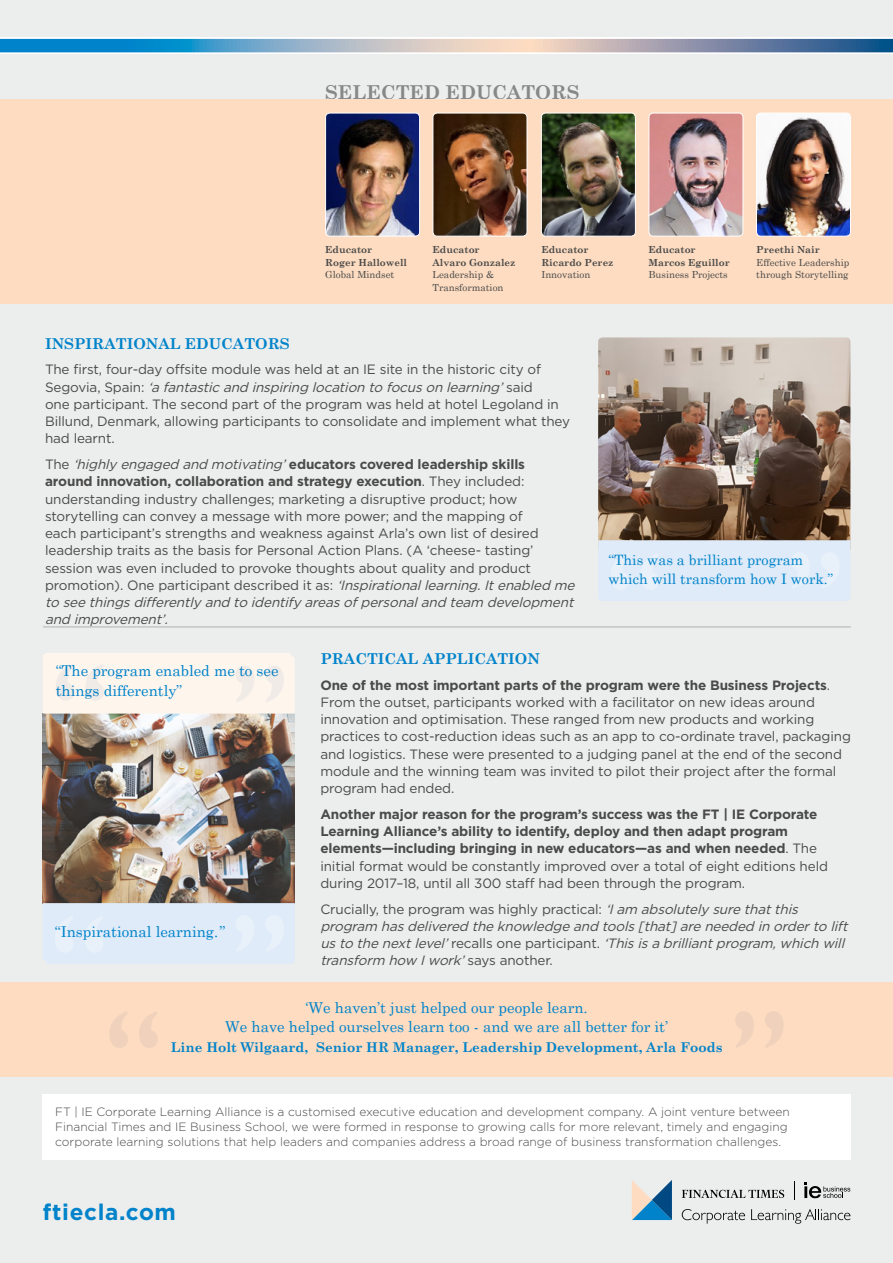
<style>
.page{position:relative;width:893px;height:1263px;background:#eceded}
.page>*{position:absolute;margin:0;border:0;box-sizing:border-box;transform-origin:0 0}
._00_FT_Web_Address{font:700 22.5px "Gotham";letter-spacing:.03em;color:#0083ca}
._00_Facilitators_Hea{font:700 19.2px "Century Schoolbook";color:#878787}
._00_Quote{font:15px/19.5px "Century Schoolbook";color:#0083ca}
._00_A_Head{font:700 15px "Century Schoolbook";color:#0083ca}
._00_Quote-2{font:14.25px/19.5px "Century Schoolbook";color:#0083ca}
._00_Main_Text{font:13.5px/17.2px "Gotham";letter-spacing:-.01em;color:#4a4a49}
._00_Main_Text-2{font:700 13.5px/17.2px "Gotham";letter-spacing:-.01em;color:#4a4a49}
._00_Main_Text-3{font:italic 13.5px/17.2px "Gotham";color:#4a4a49}
._00_Quote-3{font:700 13.5px "Century Schoolbook";color:#0083ca}
._00_Main_Text-4{font:300 12px/15px "Gotham";color:#4a4a49}
._00_Facilitators_Nam{font:700 9.75px/12.8px "Century Schoolbook";color:#4a4a49}
._00_Facilitators_Nam-2{font:9.75px/12.8px "Century Schoolbook";color:#4a4a49}
.s1{font-weight:400}
.s2{font-weight:700}
.s3{font-style:italic}
.s4{font-style:normal}
</style>
<div class="page">
<img style="left:598px;top:337px;width:252px;height:203px">
<svg style="left:682px;top:1190px;width:102px;height:8px"></svg>
<svg style="left:632px;top:1180px;width:40px;height:40px"></svg>
<svg style="left:682px;top:1209px;width:63px;height:14px"></svg>
<svg style="left:751px;top:1209px;width:99px;height:15px"></svg>
<svg style="left:804px;top:1182px;width:46px;height:16px"></svg>
<svg style="left:794px;top:1181px;width:1px;height:18px"></svg>
<div style="left:43px;top:1094px;width:808px;height:65px;background:#fff"></div>
<img style="left:43px;top:714px;width:252px;height:189px">
<svg style="left:43px;top:653px;width:252px;height:61px;background:#fcf3eb"></svg>
<svg style="left:43px;top:903px;width:252px;height:61px"></svg>
<div style="left:310px;top:100px;width:583px;height:204px;background:#fddcc1"></div>
<img style="left:756px;top:113px;width:94px;height:123px">
<div style="left:756px;top:113px;width:95px;height:123px;border:1px solid #fff;border-radius:4px"></div>
<img style="left:649px;top:113px;width:94px;height:123px">
<div style="left:649px;top:113px;width:94px;height:123px;border:1px solid #fff;border-radius:4px"></div>
<img style="left:326px;top:113px;width:94px;height:123px">
<div style="left:325px;top:113px;width:95px;height:123px;border:1px solid #fff;border-radius:4px"></div>
<img style="left:433px;top:113px;width:94px;height:123px">
<div style="left:433px;top:113px;width:94px;height:123px;border:1px solid #fff;border-radius:4px"></div>
<img style="left:541px;top:113px;width:94px;height:123px">
<div style="left:541px;top:113px;width:95px;height:123px;border:1px solid #fff;border-radius:4px"></div>
<div style="left:0;top:99px;width:310px;height:205px;background:#fddcc1"></div>
<hr style="left:43px;top:626px;width:808px;height:1px;background:#b3b2b2">
<svg style="left:0;top:37px;width:893px;height:17px;fill:#fefdfc"></svg>
<svg style="left:0;top:39px;width:893px;height:13px;background:#779eba"></svg>
<svg style="left:598px;top:540px;width:252px;height:61px"></svg>
<div style="left:0;top:982px;width:893px;height:95px;background:#fddcc1"></div>
<svg style="left:735px;top:1011px;width:48px;height:37px"></svg>
<svg style="left:110px;top:1012px;width:48px;height:36px"></svg>
<p class="_00_Facilitators_Hea" style="left:325px;top:80px;width:256px">SELECTED EDUCATORS</p>
<p class="_00_Facilitators_Nam" style="left:325px;top:243px;width:83px">Educator<br>Roger Hallowell<br><span class="s1">Global Mindset</span></p>
<p class="_00_Facilitators_Nam-2" style="left:433px;top:243px;width:84px"><span class="s2">Educator<br>Alvaro Gonzalez<br></span>Leadership &amp;<br>Transformation</p>
<p class="_00_Facilitators_Nam" style="left:541px;top:243px;width:74px">Educator<br>Ricardo Perez<br><span class="s1">Innovation</span></p>
<p class="_00_Facilitators_Nam" style="left:649px;top:243px;width:83px">Educator<br>Marcos Eguillor<br><span class="s1">Business Projects</span></p>
<p class="_00_Facilitators_Nam" style="left:756px;top:243px;width:65px">Preethi Nair</p>
<p class="_00_Facilitators_Nam-2" style="left:756px;top:255px;width:95px">Effective Leadership through Storytelling</p>
<p class="_00_A_Head" style="left:45px;top:334px;width:246px">INSPIRATIONAL EDUCATORS</p>
<p class="_00_Main_Text" style="left:45px;top:361px;width:527px">The first, four-day offsite module was held at an IE site in the historic city of<br>S e g o v i a , S p a i n : <span class="s3">‘afantasticand inspiring location to focuson learning’</span>s a i d<br>one participant. The second part of the program was held at hotel Legoland in Billund, Denmark, allowing participants to consolidate and implement what they had learnt.</p>
<p class="_00_Main_Text" style="left:45px;top:455px;width:535px">The <span class="s3">‘highlyengaged and motivating’</span><span class="s2">educators covered leadership skills<br>around innovation, collaboration and strategy execution</span>. They included: understanding industry challenges; marketing a disruptive product; how storytelling can convey a message with more power; and the mapping of<br>each participant’s strengths and weakness against Arla’s own list of desired leadership traits as the basis for Personal Action Plans. (A ‘cheese- tasting’ session was even included to provoke thoughts about quality and product promotion). One participant described it as: <span class="s3">‘Inspirationallearning.Itenabled me to seethingsdifferentlyand to identifyareasofpersonaland team development and improvement’.</span></p>
<p class="_00_Quote" style="left:56px;top:660px;width:224px">“The program enabled me to see things differently”</p>
<p class="_00_Quote-2" style="left:608px;top:549px;width:226px">“This was a brilliant program which will transform how I work.”</p>
<p class="_00_A_Head" style="left:320px;top:649px;width:221px">PRACTICAL APPLICATION</p>
<p class="_00_Main_Text" style="left:320px;top:676px;width:532px"><span class="s2">One of the most important parts of the program were the Business Projects</span>.<br>From the outset, participants worked with a facilitator on new ideas around innovation and optimisation. These ranged from new products and working practices to cost-reduction ideas such as an app to co-ordinate travel, packaging and logistics. These were presented to a judging panel at the end of the second module and the winning team was invited to pilot their project after the formal program had ended.</p>
<p class="_00_Main_Text-2" style="left:320px;top:805px;width:509px">Another major reason for the program’s success was the FT | IE Corporate Learning Alliance’s ability to identify, deploy and then adapt program elements—including bringing in new educators—as and when needed<span class="s1">. The initial format would be constantly improved over a total of eight editions held during 2017–18, until all 300 staff had been through the program.</span></p>
<p class="_00_Main_Text-3" style="left:320px;top:900px;width:533px"><span class="s4">Crucially, the program was highly practical:</span> ‘Iam absolutelysurethatthis program hasdelivered theknowledgeand tools[that]areneeded in orderto lift usto thenextlevel’<span class="s4">r e c a l l s o n e p a r t i c i p a n t .</span> ‘Thisisabrilliantprogram,which will transform how Iwork’<span class="s4">s a y s a n o t h e r.</span></p>
<p class="_00_Quote" style="left:55px;top:921px;width:172px">“Inspirational learning.”</p>
<p class="_00_Quote" style="left:225px;top:997px;width:444px;text-align:center">‘We haven’t just helped our people learn.<br>We have helped ourselves learn too - and we are all better for it’</p>
<p class="_00_Quote-3" style="left:171px;top:1038px;width:553px">Line Holt Wilgaard, Senior HR Manager, Leadership Development, Arla Foods</p>
<p class="_00_Main_Text-4" style="left:55px;top:1104px;width:736px">FT | IE Corporate Learning Alliance is a customised executive education and development company. A joint venture between<br>Financial Times and IE Business School, we were formed in response to growing calls for more relevant, timely and engaging corporate learning solutions that help leaders and companies address a broad range of business transformation challenges.</p>
<p class="_00_FT_Web_Address" style="left:43px;top:1197px;width:135px">ftiecla.com</p>
</div>
